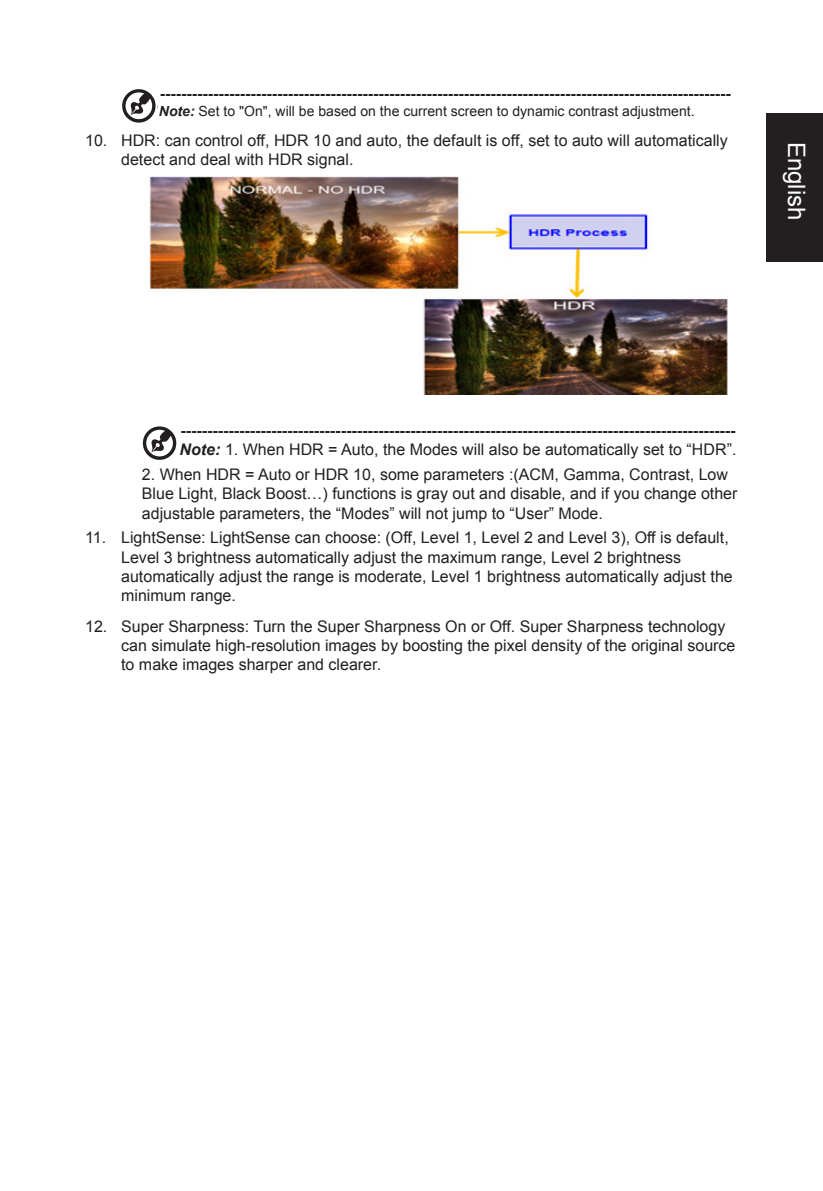
<style>
.page{position:relative;width:823px;height:1191px;background:#fff}
.page>*{position:absolute;margin:0;border:0;box-sizing:border-box;transform-origin:0 0}
.t1{font:24px "Arial";color:#fff}
._10_left_body{font:16px/19.2px "Arial";color:#231f20}
._10_left_body-2{font:700 16px/19.2px "Arial";color:#231f20}
.t2{font:14px "Arial";color:#231f20}
.s1{font-weight:700;font-style:italic}
.s2{font-style:italic}
.s3{font-weight:400}
</style>
<div class="page">
<div style="left:765px;top:113px;width:57px;height:149px;background:#231f20"></div>
<svg style="left:122px;top:90px;width:34px;height:33px"></svg>
<img style="left:148px;top:176px;width:579px;height:219px">
<svg style="left:143px;top:427px;width:34px;height:33px"></svg>
<p class="_10_left_body-2" style="left:160px;top:84px;width:572px">‑----------------------------------------------------------------------------------------------------------</p>
<p class="t2" style="left:159px;top:102px;width:537px"><span class="s1">Note:</span> Set to "On", will be based on the current screen to dynamic contrast adjustment.</p>
<p class="_10_left_body" style="left:121px;top:131px;width:607px;text-indent:-36px">10. HDR: can control off, HDR 10 and auto, the default is off, set to auto will automatically detect and deal with HDR signal.</p>
<h1 class="t1" style="left:811px;top:142px;width:80px;rotate:90deg">English</h1>
<p class="_10_left_body-2" style="left:179px;top:421px;width:558px">‑-------------------------------------------------------------------------------------------------------<br><span class="s2">Note:</span> <span class="s3">1. When HDR = Auto, the Modes will also be automatically set to “HDR”.</span></p>
<p class="_10_left_body" style="left:142px;top:465px;width:596px">2. When HDR = Auto or HDR 10, some parameters :(ACM, Gamma, Contrast, Low<br>Blue Light, Black Boost…) functions is gray out and disable, and if you change other adjustable parameters, the “Modes” will not jump to “User” Mode.</p>
<p class="_10_left_body" style="left:121px;top:528px;width:612px;text-indent:-36px">11. LightSense: LightSense can choose: (Off, Level 1, Level 2 and Level 3), Off is default, Level 3 brightness automatically adjust the maximum range, Level 2 brightness automatically adjust the range is moderate, Level 1 brightness automatically adjust the minimum range.</p>
<p class="_10_left_body" style="left:121px;top:616px;width:615px;text-indent:-36px">12. Super Sharpness: Turn the Super Sharpness On or Off. Super Sharpness technology can simulate high-resolution images by boosting the pixel density of the original source to make images sharper and clearer.</p>
</div>
